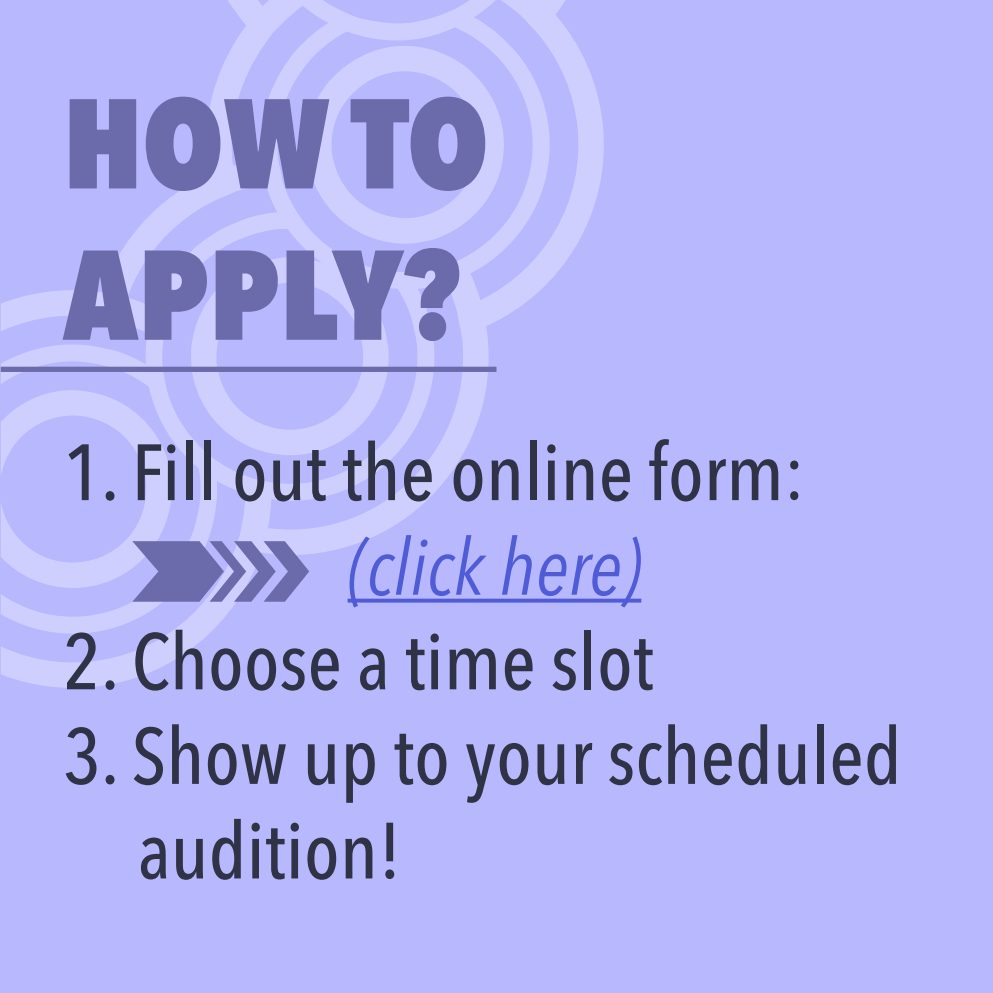
<style>
.page{position:relative;width:993px;height:993px;background:#fff}
.page>*{position:absolute;margin:0;border:0;box-sizing:border-box;transform-origin:0 0}
.t1{font:800 126px/151.2px "Avenir Next Condensed";color:#6b6bab}
.t2{font:500 78.75px/94.5px "Avenir Next Condensed";color:#303345}
.t3{font:italic 78.75px "Avenir Next Condensed";color:#4f5cd6}
</style>
<div class="page">
<div style="left:1px;top:0;width:991px;height:991px;background:#b8b8ff"></div>
<svg style="left:1px;top:0;width:610px;height:687px"></svg>
<svg style="left:304px;top:46px;width:203px;height:197px"></svg>
<div style="left:1px;top:366px;width:495px;height:6px;background:#6b6bab"></div>
<svg style="left:347px;top:598px;width:294px;height:4px"></svg>
<svg style="left:1px;top:390px;width:308px;height:211px"></svg>
<h1 class="t1" style="left:63px;top:73px;width:426px">HOW TO<br>APPLY?</h1>
<p class="t2" style="left:63px;top:427px;width:743px">1. Fill out the online form:</p>
<p class="t3" style="left:347px;top:515px;width:295px">(click here)</p>
<p class="t2" style="left:63px;top:616px;width:592px">2. Choose a time slot</p>
<p class="t2" style="left:138px;top:711px;width:765px;text-indent:-75px">3. Show up to your scheduled audition!</p>
</div>
